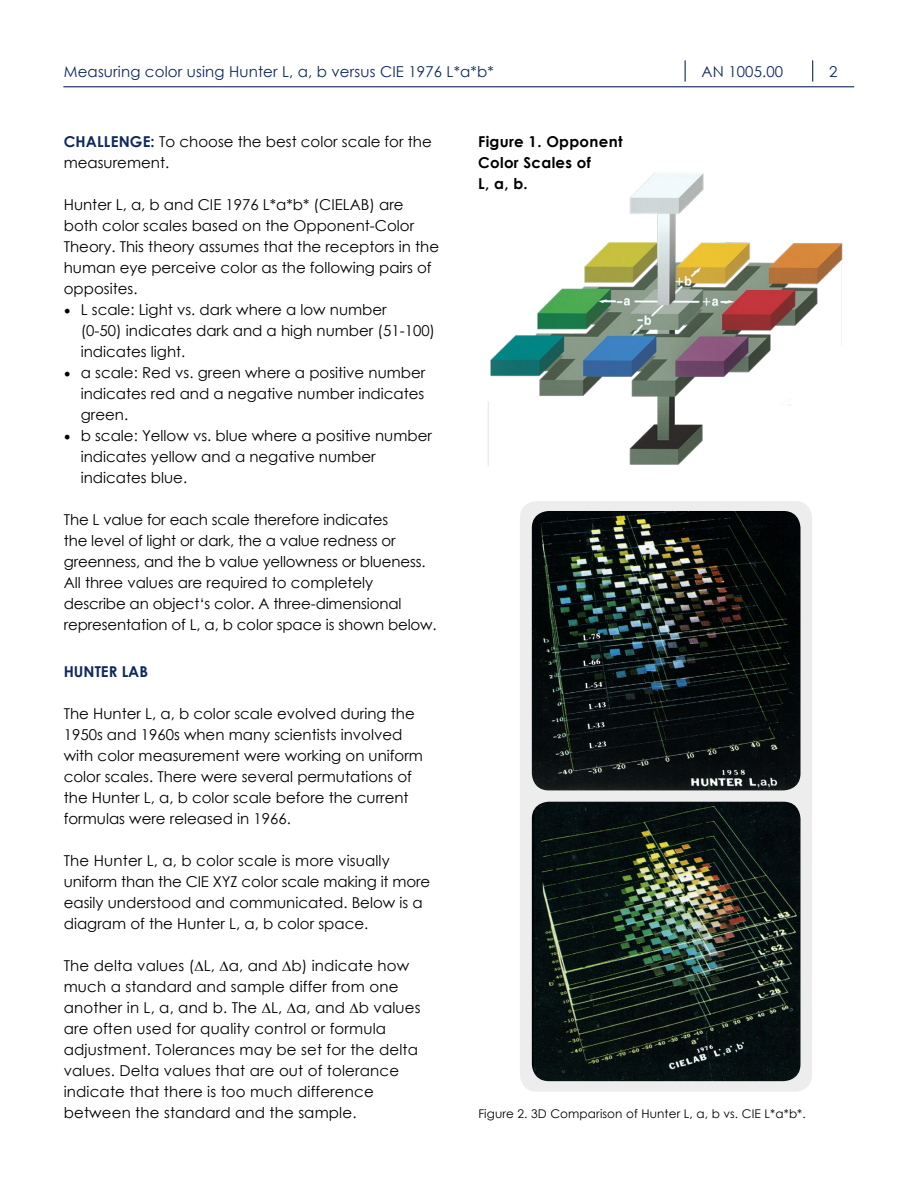
<style>
.page{position:relative;width:918px;height:1188px;background:#fff}
.page>*{position:absolute;margin:0;border:0;box-sizing:border-box;transform-origin:0 0}
.t1{font:15px/21px "Century Gothic";color:#000}
.t2{font:15px "Century Gothic";letter-spacing:.01em;color:#0f285f}
.t3{font:700 15px/21px "Century Gothic";letter-spacing:.02em;color:#000}
.t4{font:700 15px "Century Gothic";color:#0f285f}
.t5{font:12px "Century Gothic";letter-spacing:.01em;color:#000}
.s1{font-weight:700;color:#0f285f}
.s2{font-family:"Minion Pro";font-size:18px}
</style>
<div class="page">
<hr style="left:63px;top:86px;width:791px;height:1px;background:#0f285f">
<svg style="left:685px;top:60px;width:1px;height:22px"></svg>
<svg style="left:812px;top:60px;width:1px;height:22px"></svg>
<img style="left:488px;top:173px;width:355px;height:293px">
<div style="left:520px;top:501px;width:292px;height:591px;background:#ededed;border-radius:17px"></div>
<img style="left:532px;top:511px;width:269px;height:279px">
<img style="left:532px;top:802px;width:269px;height:279px">
<p class="t2" style="left:64px;top:61px;width:432px">Measuring color using Hunter L, a, b versus CIE 1976 L*a*b*</p>
<p class="t2" style="left:702px;top:61px;width:83px">AN 1005.00</p>
<p class="t2" style="left:829px;top:61px;width:10px">2</p>
<p class="t1" style="left:64px;top:131px;width:370px"><span class="s1">Challenge:</span> To choose the best color scale for the measurement.</p>
<p class="t1" style="left:64px;top:194px;width:377px">Hunter L, a, b and CIE 1976 L*a*b* (CIELAB) are both color scales based on the Opponent-Color Theory. This theory assumes that the receptors in the human eye perceive color as the following pairs of opposites.</p>
<p class="t1" style="left:81px;top:299px;width:356px;text-indent:-17px"><span class="s2">•</span> L scale: Light vs. dark where a low number<br>(0-50) indicates dark and a high number (51-100) indicates light.</p>
<p class="t1" style="left:81px;top:362px;width:346px;text-align:justify;text-indent:-17px"><span class="s2">•</span> a scale: Red vs. green where a positive number indicates red and a negative number indicates green.</p>
<p class="t1" style="left:81px;top:425px;width:353px;text-indent:-17px"><span class="s2">•</span> b scale: Yellow vs. blue where a positive number indicates yellow and a negative number indicates blue.</p>
<p class="t1" style="left:64px;top:509px;width:374px">The L value for each scale therefore indicates<br>the level of light or dark, the a value redness or greenness, and the b value yellowness or blueness.<br>All three values are required to completely describe an object‘s color. A three-dimensional representation of L, a, b color space is shown below.</p>
<p class="t4" style="left:64px;top:660px;width:86px">Hunter lab</p>
<p class="t1" style="left:64px;top:703px;width:361px">The Hunter L, a, b color scale evolved during the 1950s and 1960s when many scientists involved with color measurement were working on uniform color scales. There were several permutations of the Hunter L, a, b color scale before the current formulas were released in 1966.</p>
<p class="t1" style="left:64px;top:850px;width:368px">The Hunter L, a, b color scale is more visually uniform than the CIE XYZ color scale making it more easily understood and communicated. Below is a diagram of the Hunter L, a, b color space.</p>
<p class="t1" style="left:64px;top:955px;width:358px">The delta values (∆L, ∆a, and ∆b) indicate how much a standard and sample differ from one another in L, a, and b. The ∆L, ∆a, and ∆b values are often used for quality control or formula adjustment. Tolerances may be set for the delta values. Delta values that are out of tolerance indicate that there is too much difference between the standard and the sample.</p>
<p class="t3" style="left:478px;top:131px;width:146px">Figure 1. Opponent<br>Color Scales of<br>L, a, b.</p>
<p class="t5" style="left:478px;top:1105px;width:329px">Figure 2. 3D Comparison of Hunter L, a, b vs. CIE L*a*b*.</p>
</div>
